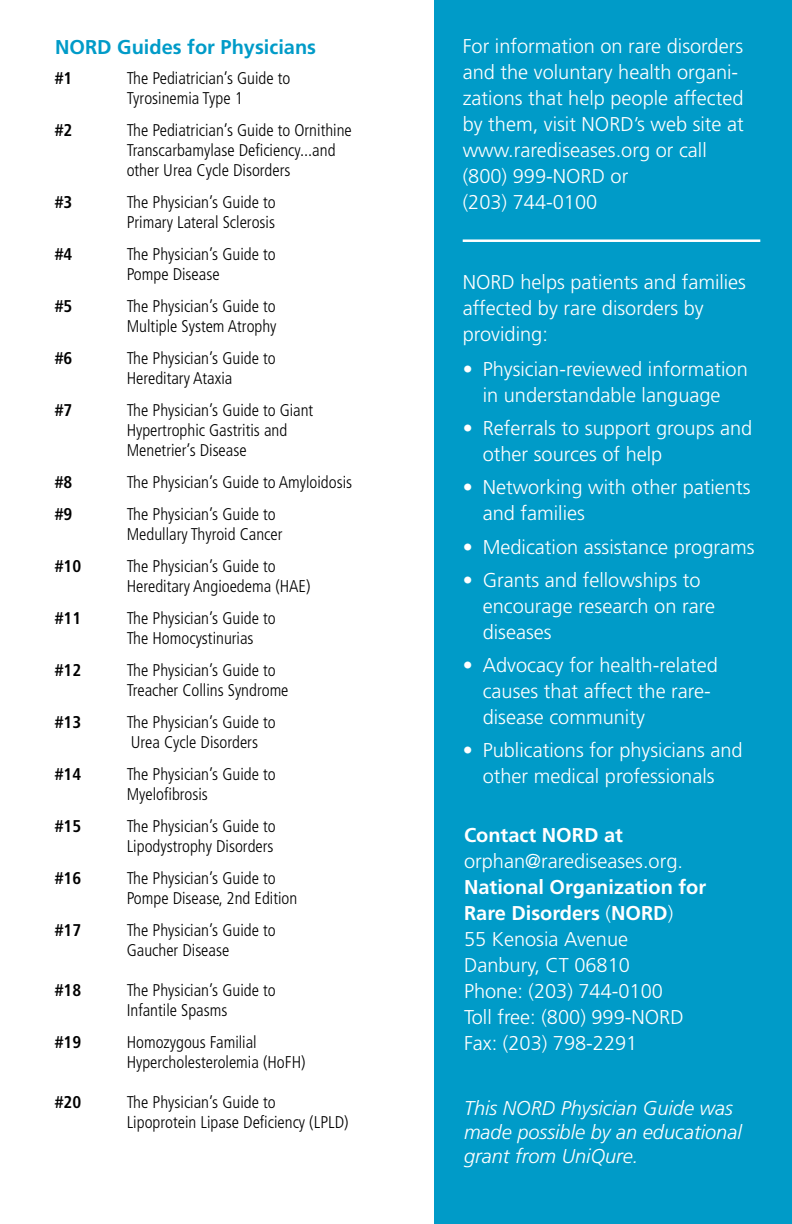
<style>
.page{position:relative;width:792px;height:1224px;background:#fff}
.page>*{position:absolute;margin:0;border:0;box-sizing:border-box;transform-origin:0 0}
.t1{font:300 20px/26px "Frutiger";color:#fff}
.t2{font:italic 300 20px/24px "Frutiger";color:#fff}
.t3{font:700 20px "Frutiger";color:#009bc8}
.t4{font:700 20px "Frutiger";color:#fff}
.t5{font:300 condensed 17px/20px "Frutiger";color:#000}
.t6{font:700 condensed 17px "Frutiger";color:#000}
.s1{font-weight:700}
</style>
<div class="page">
<div style="left:434px;top:0;width:358px;height:1224px;background:#009bc8"></div>
<hr style="left:463px;top:239px;width:297px;height:3px;background:#fff">
<p class="t3" style="left:55px;top:35px;width:263px">NORD Guides for Physicians</p>
<p class="t6" style="left:55px;top:68px;width:19px">#1</p>
<p class="t5" style="left:127px;top:69px;width:165px">The Pediatrician’s Guide to<br>Tyrosinemia Type 1</p>
<p class="t6" style="left:55px;top:120px;width:19px">#2</p>
<p class="t5" style="left:127px;top:121px;width:227px">The Pediatrician’s Guide to Ornithine<br>Transcarbamylase Deficiency...and other Urea Cycle Disorders</p>
<p class="t6" style="left:55px;top:192px;width:19px">#3</p>
<p class="t5" style="left:127px;top:193px;width:150px">The Physician’s Guide to<br>Primary Lateral Sclerosis</p>
<p class="t6" style="left:55px;top:244px;width:19px">#4</p>
<p class="t5" style="left:127px;top:245px;width:150px">The Physician’s Guide to<br>Pompe Disease</p>
<p class="t6" style="left:55px;top:296px;width:19px">#5</p>
<p class="t5" style="left:127px;top:297px;width:151px">The Physician’s Guide to<br>Multiple System Atrophy</p>
<p class="t6" style="left:55px;top:348px;width:19px">#6</p>
<p class="t5" style="left:127px;top:349px;width:150px">The Physician’s Guide to<br>Hereditary Ataxia</p>
<p class="t6" style="left:55px;top:400px;width:19px">#7</p>
<p class="t5" style="left:127px;top:401px;width:188px">The Physician’s Guide to Giant<br>Hypertrophic Gastritis and<br>Menetrier’s Disease</p>
<p class="t6" style="left:55px;top:472px;width:19px">#8</p>
<p class="t5" style="left:127px;top:473px;width:227px">The Physician’s Guide to Amyloidosis</p>
<p class="t6" style="left:55px;top:504px;width:19px">#9</p>
<p class="t5" style="left:127px;top:505px;width:157px">The Physician’s Guide to<br>Medullary Thyroid Cancer</p>
<p class="t6" style="left:55px;top:556px;width:28px">#10</p>
<p class="t5" style="left:127px;top:556px;width:185px">The Physician’s Guide to<br>Hereditary Angioedema (HAE)</p>
<p class="t6" style="left:55px;top:608px;width:28px">#11</p>
<p class="t5" style="left:127px;top:608px;width:150px">The Physician’s Guide to<br>The Homocystinurias</p>
<p class="t6" style="left:55px;top:660px;width:28px">#12</p>
<p class="t5" style="left:127px;top:660px;width:163px">The Physician’s Guide to<br>Treacher Collins Syndrome</p>
<p class="t6" style="left:55px;top:712px;width:28px">#13</p>
<p class="t5" style="left:127px;top:712px;width:150px">The Physician’s Guide to<br>Urea Cycle Disorders</p>
<p class="t6" style="left:55px;top:764px;width:28px">#14</p>
<p class="t5" style="left:127px;top:764px;width:150px">The Physician’s Guide to<br>Myelofibrosis</p>
<p class="t6" style="left:55px;top:816px;width:28px">#15</p>
<p class="t5" style="left:127px;top:816px;width:150px">The Physician’s Guide to<br>Lipodystrophy Disorders</p>
<p class="t6" style="left:55px;top:868px;width:28px">#16</p>
<p class="t5" style="left:127px;top:868px;width:172px">The Physician’s Guide to<br>Pompe Disease, 2nd Edition</p>
<p class="t6" style="left:55px;top:920px;width:28px">#17</p>
<p class="t5" style="left:127px;top:920px;width:150px">The Physician’s Guide to<br>Gaucher Disease</p>
<p class="t6" style="left:55px;top:980px;width:28px">#18</p>
<p class="t5" style="left:127px;top:980px;width:150px">The Physician’s Guide to<br>Infantile Spasms</p>
<p class="t6" style="left:55px;top:1032px;width:28px">#19</p>
<p class="t5" style="left:127px;top:1032px;width:180px">Homozygous Familial<br>Hypercholesterolemia (HoFH)</p>
<p class="t6" style="left:55px;top:1092px;width:28px">#20</p>
<p class="t5" style="left:127px;top:1092px;width:223px">The Physician’s Guide to<br>Lipoprotein Lipase Deficiency (LPLD)</p>
<p class="t1" style="left:463px;top:33px;width:283px">For information on rare disorders and the voluntary health organi&shy;zations that help people affected by them, visit NORD’s web site at www.rarediseases.org or call (800) 999-NORD or<br>(203) 744-0100</p>
<p class="t1" style="left:463px;top:269px;width:285px">NORD helps patients and families affected by rare disorders by providing:</p>
<p class="t1" style="left:463px;top:356px;width:287px;text-align:center">• Physician-reviewed information in understandable language</p>
<p class="t1" style="left:483px;top:415px;width:271px;text-indent:-20px">• Referrals to support groups and other sources of help</p>
<p class="t1" style="left:483px;top:474px;width:269px;text-indent:-20px">• Networking with other patients and families</p>
<p class="t1" style="left:463px;top:534px;width:293px">• Medication assistance programs</p>
<p class="t1" style="left:483px;top:567px;width:234px;text-indent:-20px">• Grants and fellowships to encourage research on rare diseases</p>
<p class="t1" style="left:483px;top:652px;width:237px;text-indent:-20px">• Advocacy for health-related causes that affect the rare&shy;disease community</p>
<p class="t1" style="left:463px;top:737px;width:282px;text-align:center">• Publications for physicians and other medical professionals</p>
<p class="t4" style="left:464px;top:824px;width:160px">Contact NORD at</p>
<p class="t1" style="left:464px;top:848px;width:221px">orphan@rarediseases.org.</p>
<p class="t1" style="left:464px;top:874px;width:244px"><span class="s1">National Organization for<br>Rare Disorders</span> (<span class="s1">NORD</span>)<br>55 Kenosia Avenue<br>Danbury, CT 06810<br>Phone: (203) 744-0100<br>Toll free: (800) 999-NORD<br>Fax: (203) 798-2291</p>
<p class="t2" style="left:464px;top:1096px;width:279px">This NORD Physician Guide was made possible by an educational grant from UniQure.</p>
</div>
